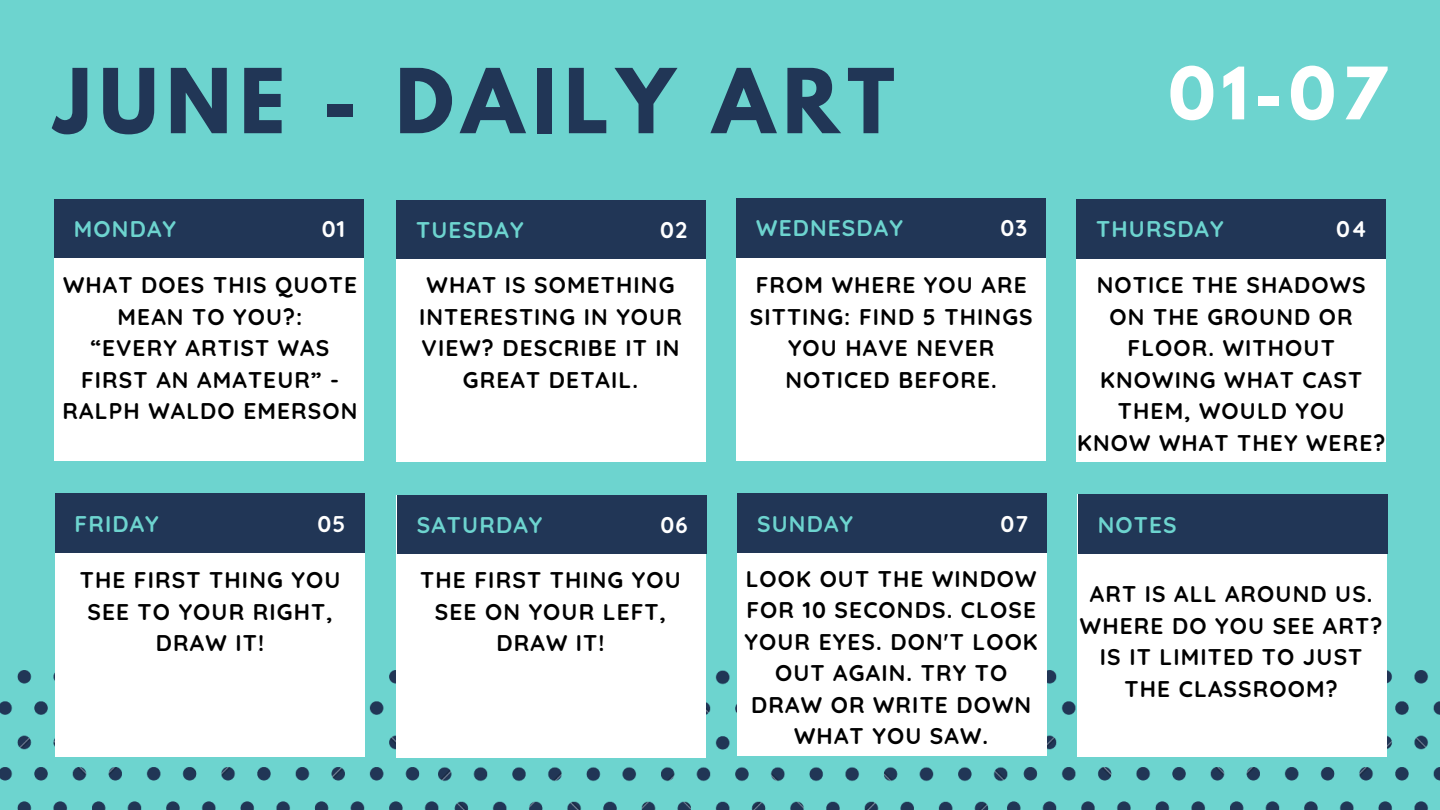
<style>
.page{position:relative;width:1440px;height:810px;background:#6dd4cf}
.page>*{position:absolute;margin:0;border:0;box-sizing:border-box;transform-origin:0 0}
.t1{font:700 79.2px "League Spartan";letter-spacing:.1em;color:#213656}
.t2{font:700 64px "League Spartan";color:#fff}
.t3{font:700 22.6px/31.5px "Quicksand";letter-spacing:.05em;color:#000;text-align:center}
.t4{font:700 22.6px "Quicksand";letter-spacing:.05em;color:#6dd4cf}
.t5{font:700 22.6px "Quicksand";letter-spacing:.05em;color:#fff}
</style>
<div class="page">
<div style="left:54px;top:199px;width:310px;height:262px;background:#fff"></div>
<div style="left:396px;top:200px;width:309px;height:262px;background:#fff"></div>
<div style="left:736px;top:199px;width:310px;height:261px;background:#fff"></div>
<div style="left:1077px;top:200px;width:309px;height:261px;background:#fff"></div>
<img style="left:0;top:671px;width:1440px;height:139px">
<div style="left:55px;top:495px;width:310px;height:261px;background:#fff"></div>
<div style="left:397px;top:495px;width:309px;height:262px;background:#fff"></div>
<div style="left:737px;top:494px;width:310px;height:262px;background:#fff"></div>
<div style="left:1077px;top:495px;width:310px;height:262px;background:#fff"></div>
<div style="left:54px;top:199px;width:310px;height:59px;background:#213656"></div>
<div style="left:396px;top:200px;width:310px;height:59px;background:#213656"></div>
<div style="left:736px;top:199px;width:310px;height:58px;background:#213656"></div>
<div style="left:1076px;top:200px;width:310px;height:58px;background:#213656"></div>
<div style="left:55px;top:494px;width:309px;height:58px;background:#213656"></div>
<div style="left:397px;top:495px;width:310px;height:59px;background:#213656"></div>
<div style="left:737px;top:494px;width:310px;height:58px;background:#213656"></div>
<div style="left:1078px;top:495px;width:310px;height:58px;background:#213656"></div>
<h1 class="t1" style="left:54px;top:62px;width:842px">JUNE - DAILY ART</h1>
<h2 class="t2" style="left:1169px;top:62px;width:219px">01-07</h2>
<p class="t4" style="left:74px;top:214px;width:104px">MONDAY</p>
<p class="t5" style="left:322px;top:214px;width:25px">01</p>
<p class="t4" style="left:416px;top:215px;width:109px">TUESDAY</p>
<p class="t5" style="left:660px;top:215px;width:29px">02</p>
<p class="t4" style="left:756px;top:214px;width:148px">WEDNESDAY</p>
<p class="t5" style="left:1000px;top:214px;width:28px">03</p>
<p class="t4" style="left:1096px;top:215px;width:129px">THURSDAY</p>
<p class="t5" style="left:1336px;top:215px;width:33px">04</p>
<p class="t3" style="left:63px;top:269px;width:296px">WHAT DOES THIS QUOTE<br>MEAN TO YOU?:<br>“EVERY ARTIST WAS<br>FIRST AN AMATEUR” -<br>RALPH WALDO EMERSON</p>
<p class="t3" style="left:419px;top:269px;width:264px">WHAT IS SOMETHING<br>INTERESTING IN YOUR<br>VIEW? DESCRIBE IT IN<br>GREAT DETAIL.</p>
<p class="t3" style="left:750px;top:269px;width:285px">FROM WHERE YOU ARE<br>SITTING: FIND 5 THINGS<br>YOU HAVE NEVER<br>NOTICED BEFORE.</p>
<p class="t3" style="left:1077px;top:269px;width:310px">NOTICE THE SHADOWS<br>ON THE GROUND OR<br>FLOOR. WITHOUT<br>KNOWING WHAT CAST<br>THEM, WOULD YOU<br>KNOW WHAT THEY WERE?</p>
<p class="t4" style="left:74px;top:509px;width:86px">FRIDAY</p>
<p class="t5" style="left:317px;top:509px;width:30px">05</p>
<p class="t4" style="left:417px;top:511px;width:127px">SATURDAY</p>
<p class="t5" style="left:660px;top:511px;width:29px">06</p>
<p class="t4" style="left:757px;top:509px;width:97px">SUNDAY</p>
<p class="t5" style="left:1000px;top:509px;width:29px">07</p>
<p class="t4" style="left:1098px;top:510px;width:80px">NOTES</p>
<p class="t3" style="left:80px;top:564px;width:262px">THE FIRST THING YOU<br>SEE TO YOUR RIGHT,<br>DRAW IT!</p>
<p class="t3" style="left:420px;top:564px;width:262px">THE FIRST THING YOU<br>SEE ON YOUR LEFT,<br>DRAW IT!</p>
<p class="t3" style="left:745px;top:562px;width:295px">LOOK OUT THE WINDOW<br>FOR 10 SECONDS. CLOSE<br>YOUR EYES. DON'T LOOK<br>OUT AGAIN. TRY TO<br>DRAW OR WRITE DOWN<br>WHAT YOU SAW.</p>
<p class="t3" style="left:1080px;top:578px;width:304px">ART IS ALL AROUND US.<br>WHERE DO YOU SEE ART?<br>IS IT LIMITED TO JUST<br>THE CLASSROOM?</p>
</div>
